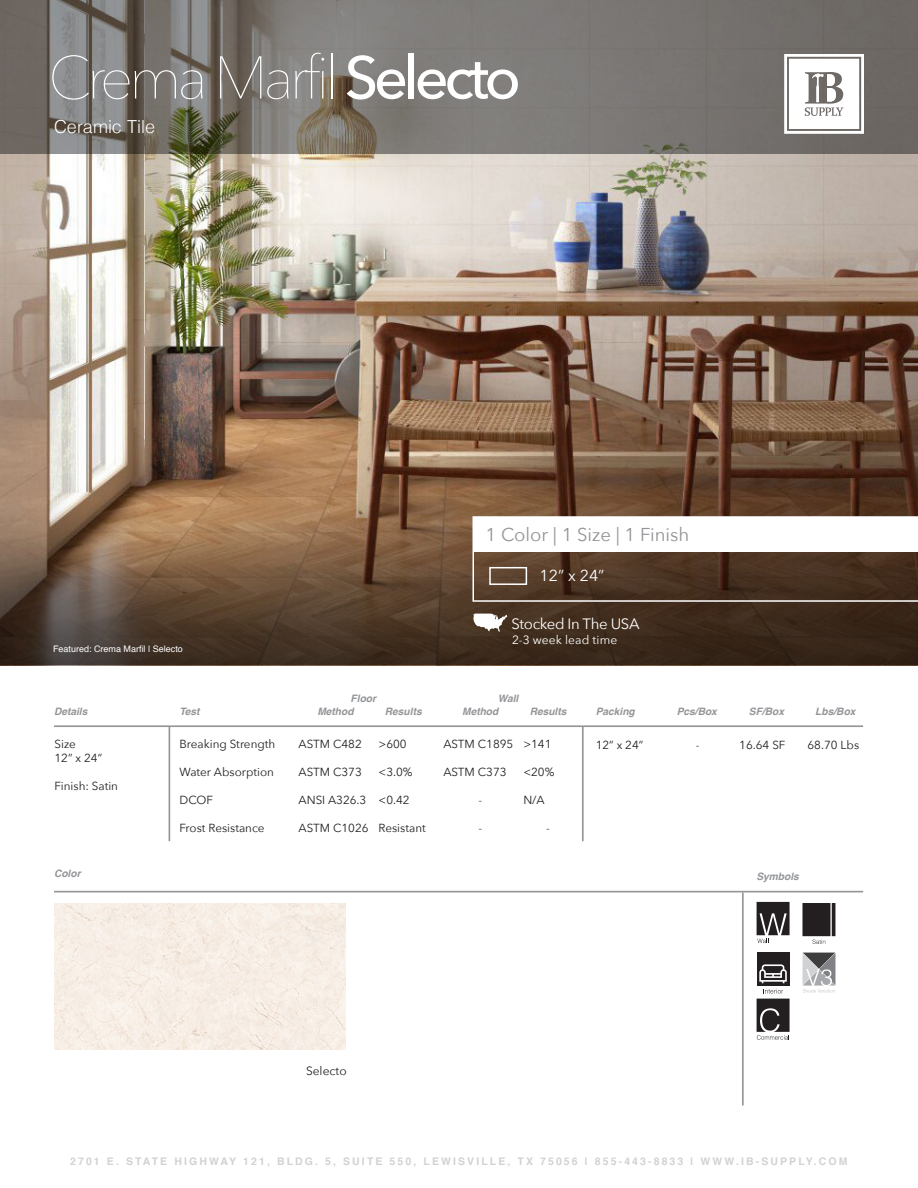
<style>
.page{position:relative;width:918px;height:1188px;background:#fff}
.page>*{position:absolute;margin:0;border:0;box-sizing:border-box;transform-origin:0 0}
.t1{font:200 59.55px "Avenir Next";letter-spacing:-.075em;color:#fff}
.Color_Text{font:18.6px "Avenir Next";color:#939598}
.t2{font:300 18px "Helvetica";color:#fff}
.Color_Text-2{font:15.9px "Avenir Next";color:#fff}
.Color_Text-3{font:15px "Avenir Next";letter-spacing:-.025em;color:#fff}
.t3{font:12px "Avenir Next";letter-spacing:.015em;color:#fff}
.COLOR_NAME{font:12px "Avenir Next";color:#231f20}
.t4{font:11.7px "Avenir Next";color:#231f20}
.t5{font:700 10.5px "Helvetica";letter-spacing:.2em;color:#d1d2d4}
.t6{font:italic 700 10.2px "Helvetica";color:#939598}
.captions{font:9px "Helvetica";color:#fff}
.s1{font-weight:500}
</style>
<div class="page">
<hr style="left:742px;top:892px;width:2px;height:214px;background:#939598">
<hr style="left:54px;top:891px;width:809px;height:1px;background:#939598">
<img style="left:0;top:154px;width:918px;height:348px">
<svg style="left:0;top:502px;width:918px;height:163px;background:#5f4734"></svg>
<svg style="left:0;top:0;width:918px;height:154px;background:#787470"></svg>
<svg style="left:473px;top:614px;width:34px;height:18px"></svg>
<svg style="left:802px;top:903px;width:33px;height:41px"></svg>
<div style="left:757px;top:953px;width:33px;height:33px;background:#231f20"></div>
<svg style="left:759px;top:964px;width:28px;height:19px"></svg>
<svg style="left:757px;top:989px;width:33px;height:51px"></svg>
<svg style="left:757px;top:902px;width:33px;height:41px"></svg>
<svg style="left:802px;top:953px;width:33px;height:40px"></svg>
<svg style="left:472px;top:516px;width:446px;height:86px"></svg>
<svg style="left:784px;top:54px;width:80px;height:80px"></svg>
<hr style="left:582px;top:726px;width:2px;height:115px;background:#939598">
<hr style="left:54px;top:725px;width:809px;height:2px;background:#939598">
<hr style="left:169px;top:726px;width:1px;height:115px;background:#939598">
<div style="left:489px;top:567px;width:38px;height:18px;border:2px solid #fff"></div>
<img style="left:55px;top:903px;width:291px;height:147px">
<p class="t1" style="left:48px;top:28px;width:474px">Crema Marfil <span class="s1">Selecto</span></p>
<p class="t2" style="left:54px;top:116px;width:103px">Ceramic Tile</p>
<p class="captions" style="left:53px;top:642px;width:131px">Featured: Crema Marfil | Selecto</p>
<p class="Color_Text" style="left:486px;top:519px;width:205px">1 Color | 1 Size | 1 Finish</p>
<p class="Color_Text-2" style="left:540px;top:562px;width:66px">12” x 24”</p>
<p class="Color_Text-3" style="left:512px;top:611px;width:130px">Stocked In The USA</p>
<p class="t3" style="left:512px;top:630px;width:107px">2-3 week lead time</p>
<p class="t6" style="left:54px;top:703px;width:35px">Details</p>
<p class="t4" style="left:55px;top:734px;width:23px">Size</p>
<p class="t4" style="left:55px;top:748px;width:49px">12” x 24”</p>
<p class="t4" style="left:55px;top:776px;width:65px">Finish: Satin</p>
<p class="t6" style="left:351px;top:690px;width:27px">Floor</p>
<p class="t6" style="left:498px;top:690px;width:22px">Wall</p>
<p class="t6" style="left:179px;top:703px;width:22px">Test</p>
<p class="t6" style="left:317px;top:703px;width:38px">Method</p>
<p class="t6" style="left:385px;top:703px;width:38px">Results</p>
<p class="t6" style="left:462px;top:703px;width:38px">Method</p>
<p class="t6" style="left:530px;top:703px;width:38px">Results</p>
<p class="t4" style="left:179px;top:734px;width:97px">Breaking Strength</p>
<p class="t4" style="left:179px;top:762px;width:96px">Water Absorption</p>
<p class="t4" style="left:179px;top:790px;width:35px">DCOF</p>
<p class="t4" style="left:179px;top:818px;width:87px">Frost Resistance</p>
<p class="t4" style="left:299px;top:734px;width:65px">ASTM C482</p>
<p class="t4" style="left:299px;top:762px;width:65px">ASTM C373</p>
<p class="t4" style="left:299px;top:790px;width:69px">ANSI A326.3</p>
<p class="t4" style="left:299px;top:818px;width:72px">ASTM C1026</p>
<p class="t4" style="left:379px;top:734px;width:30px">&gt;600</p>
<p class="t4" style="left:379px;top:762px;width:36px">&lt;3.0%</p>
<p class="t4" style="left:379px;top:790px;width:33px">&lt;0.42</p>
<p class="t4" style="left:379px;top:818px;width:49px">Resistant</p>
<p class="t4" style="left:443px;top:734px;width:72px">ASTM C1895</p>
<p class="t4" style="left:443px;top:762px;width:65px">ASTM C373</p>
<p class="t4" style="left:478px;top:790px;width:5px">-</p>
<p class="t4" style="left:478px;top:818px;width:5px">-</p>
<p class="t4" style="left:523px;top:734px;width:30px">&gt;141</p>
<p class="t4" style="left:523px;top:762px;width:33px">&lt;20%</p>
<p class="t4" style="left:523px;top:790px;width:23px">N/A</p>
<p class="t4" style="left:546px;top:818px;width:5px">-</p>
<p class="t6" style="left:596px;top:703px;width:41px">Packing</p>
<p class="t4" style="left:596px;top:735px;width:49px">12” x 24”</p>
<p class="t6" style="left:677px;top:703px;width:42px">Pcs/Box</p>
<p class="t4" style="left:696px;top:735px;width:5px">-</p>
<p class="t6" style="left:749px;top:703px;width:37px">SF/Box</p>
<p class="t4" style="left:739px;top:735px;width:48px">16.64 SF</p>
<p class="t6" style="left:815px;top:703px;width:42px">Lbs/Box</p>
<p class="t4" style="left:808px;top:735px;width:53px">68.70 Lbs</p>
<p class="t6" style="left:54px;top:865px;width:28px">Color</p>
<p class="t6" style="left:756px;top:868px;width:44px">Symbols</p>
<p class="COLOR_NAME" style="left:306px;top:1060px;width:42px">Selecto</p>
<p class="t5" style="left:70px;top:1152px;width:779px">2701 E. STATE HIGHWAY 121, BLDG. 5, SUITE 550, LEWISVILLE, TX 75056 | 855-443-8833 | WWW.IB-SUPPLY.COM</p>
</div>
